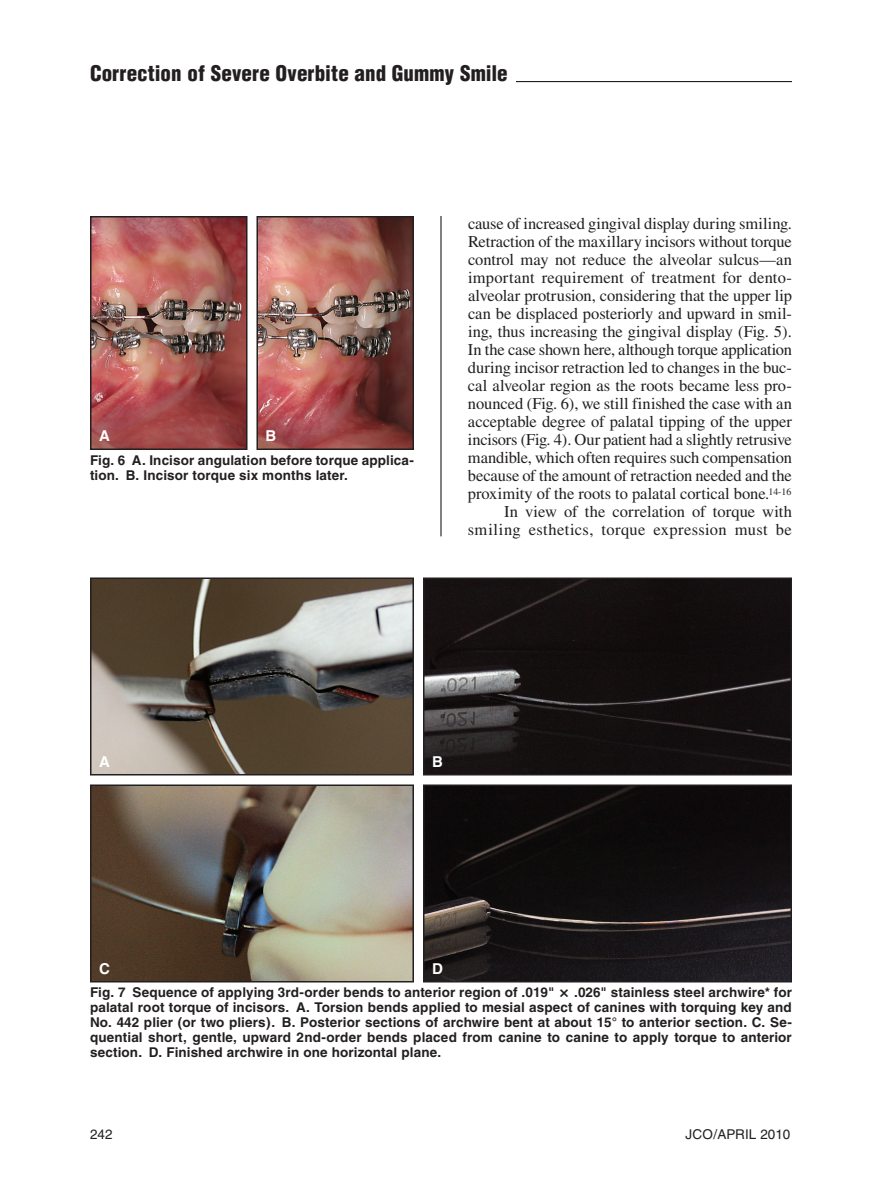
<style>
.page{position:relative;width:882px;height:1179px;background:#fff}
.page>*{position:absolute;margin:0;border:0;box-sizing:border-box;transform-origin:0 0}
.t1{font:900 condensed 21px "Helvetica";letter-spacing:.005em;color:#231f20}
.t2{font:16.5px/18px "Times";letter-spacing:-.005em;color:#231f20;text-align:right}
.t3{font:700 15px "Helvetica";color:#fff}
.t4{font:700 13.5px/15px "Helvetica";letter-spacing:.01em;color:#231f20}
.t5{font:13.5px "Helvetica";color:#231f20}
</style>
<div class="page">
<hr style="left:516px;top:81px;width:276px;height:1px;background:#231f20">
<hr style="left:440px;top:216px;width:2px;height:320px;background:#231f20">
<img style="left:93px;top:787px;width:318px;height:192px">
<div style="left:90px;top:784px;width:324px;height:198px;border:2px solid #231f20"></div>
<img style="left:93px;top:581px;width:318px;height:192px">
<div style="left:90px;top:578px;width:324px;height:198px;border:2px solid #231f20"></div>
<img style="left:426px;top:787px;width:363px;height:192px">
<div style="left:423px;top:784px;width:369px;height:198px;border:2px solid #231f20"></div>
<img style="left:426px;top:581px;width:363px;height:192px">
<div style="left:423px;top:578px;width:369px;height:198px;border:2px solid #231f20"></div>
<img style="left:259px;top:219px;width:152px;height:228px">
<div style="left:256px;top:216px;width:158px;height:234px;border:2px solid #231f20"></div>
<img style="left:93px;top:219px;width:152px;height:228px">
<div style="left:90px;top:216px;width:158px;height:234px;border:2px solid #231f20"></div>
<p class="t1" style="left:90px;top:60px;width:419px">Correction of Severe Overbite and Gummy Smile</p>
<p class="t3" style="left:99px;top:427px;width:12px">A</p>
<p class="t3" style="left:266px;top:427px;width:12px">B</p>
<p class="t4" style="left:90px;top:452px;width:325px">Fig. 6 A. Incisor angulation before torque applica&shy;tion. B. Incisor torque six months later.</p>
<p class="t2" style="left:468px;top:214px;width:326px">cause of increased gingival display during smiling.<br>Retraction of the maxillary incisors without torque control may not reduce the alveolar sulcus—an important requirement of treatment for dento&shy;alveolar protrusion, considering that the upper lip can be displaced posteriorly and upward in smil&shy;ing, thus increasing the gingival display (Fig. 5).<br>In the case shown here, although torque application during incisor retraction led to changes in the buc&shy;cal alveolar region as the roots became less pro&shy;nounced (Fig. 6), we still finished the case with an acceptable degree of palatal tipping of the upper incisors (Fig. 4). Our patient had a slightly retrusive mandible, which often requires such compensation because of the amount of retraction needed and the proximity of the roots to palatal cortical bone.<sup>14-16<br></sup>In view of the correlation of torque with smiling esthetics, torque expression must be</p>
<p class="t3" style="left:99px;top:752px;width:12px">A</p>
<p class="t3" style="left:432px;top:752px;width:12px">B</p>
<p class="t3" style="left:99px;top:959px;width:12px">C</p>
<p class="t3" style="left:432px;top:959px;width:12px">D</p>
<p class="t4" style="left:90px;top:985px;width:466px">Fig. 7 Sequence of applying 3rd-order bends to anterior region of .019"</p>
<p class="t4" style="left:90px;top:985px;width:703px;text-indent:484px">.026" stainless steel archwire* for palatal root torque of incisors. A. Torsion bends applied to mesial aspect of canines with torquing key and No. 442 plier (or two pliers). B. Posterior sections of archwire bent at about 15° to anterior section. C. Se-- quential short, gentle, upward 2nd-order bends placed from canine to canine to apply torque to anterior section. D. Finished archwire in one horizontal plane.</p>
<p class="t5" style="left:90px;top:1126px;width:24px">242</p>
<p class="t5" style="left:686px;top:1126px;width:106px">JCO/APRIL 2010</p>
</div>
